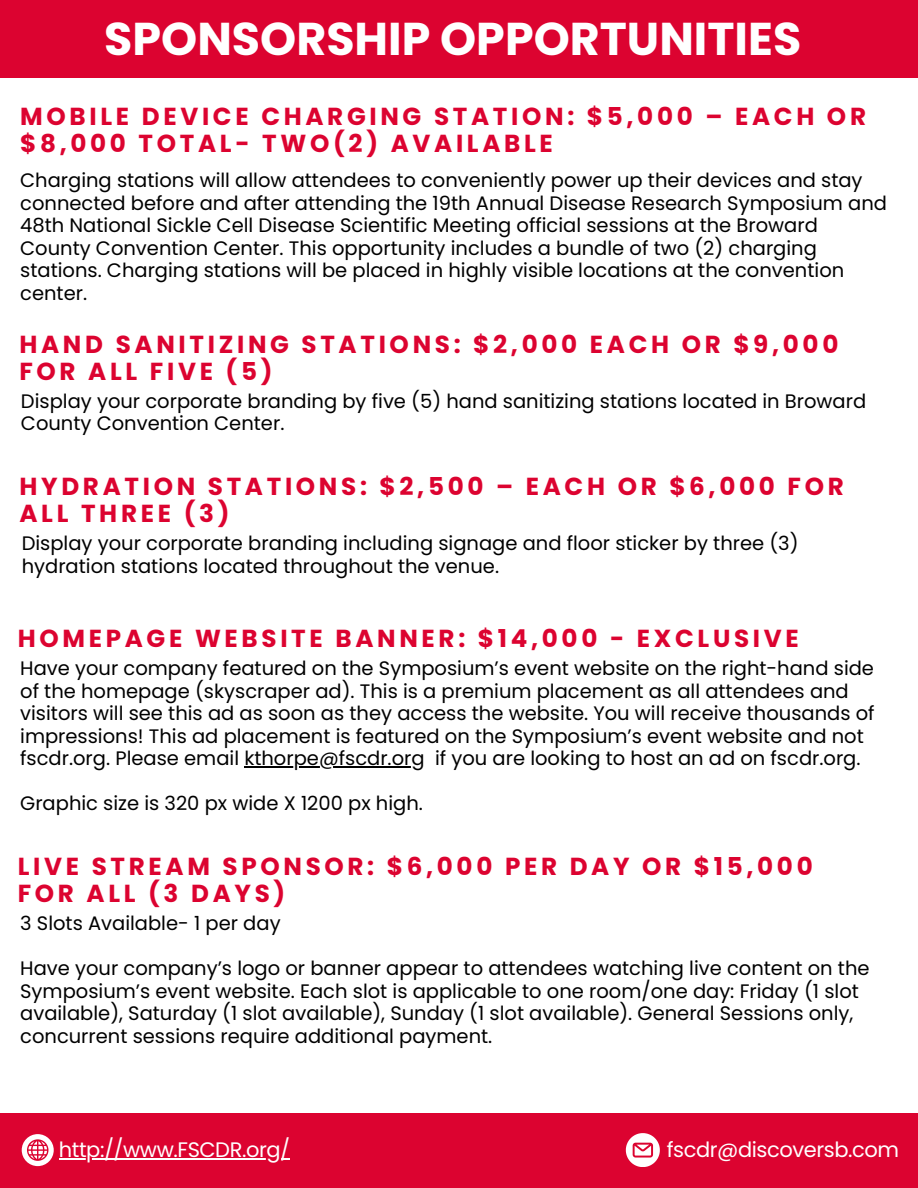
<style>
.page{position:relative;width:918px;height:1188px;background:#fff}
.page>*{position:absolute;margin:0;border:0;box-sizing:border-box;transform-origin:0 0}
.t1{font:700 45.9px "Poppins";color:#fff}
.t2{font:700 24.6px/27px "Poppins";letter-spacing:.15em;color:#dc0330}
.t3{font:21px "Poppins";letter-spacing:-.02em;color:#fff}
.t4{font:19.5px/22.5px "Poppins";color:#000}
</style>
<div class="page">
<div style="left:0;top:1114px;width:918px;height:74px;background:#dc0330"></div>
<svg style="left:626px;top:1133px;width:34px;height:34px"></svg>
<svg style="left:22px;top:1134px;width:32px;height:32px"></svg>
<hr style="left:59px;top:1158px;width:231px;height:1px;background:#fff">
<div style="left:0;top:0;width:918px;height:78px;background:#dc0330"></div>
<hr style="left:244px;top:766px;width:181px;height:1px;background:#000">
<h2 class="t1" style="left:104px;top:7px;width:699px">SPONSORSHIP OPPORTUNITIES</h2>
<h2 class="t2" style="left:20px;top:103px;width:847px">MOBILE DEVICE CHARGING STATION: $5,000 – EACH OR $8,000 TOTAL- TWO(2) AVAILABLE</h2>
<p class="t4" style="left:20px;top:169px;width:868px">Charging stations will allow attendees to conveniently power up their devices and stay connected before and after attending the 19th Annual Disease Research Symposium and 48th National Sickle Cell Disease Scientific Meeting official sessions at the Broward County Convention Center. This opportunity includes a bundle of two (2) charging stations. Charging stations will be placed in highly visible locations at the convention center.</p>
<h2 class="t2" style="left:19px;top:331px;width:820px">HAND SANITIZING STATIONS: $2,000 EACH OR $9,000<br>FOR ALL FIVE (5)</h2>
<p class="t4" style="left:21px;top:390px;width:847px">Display your corporate branding by five (5) hand sanitizing stations located in Broward<br>County Convention Center.</p>
<h2 class="t2" style="left:19px;top:473px;width:826px">HYDRATION STATIONS: $2,500 – EACH OR $6,000 FOR<br>ALL THREE (3)</h2>
<p class="t4" style="left:22px;top:532px;width:778px">Display your corporate branding including signage and floor sticker by three (3) hydration stations located throughout the venue.</p>
<p class="t2" style="left:18px;top:625px;width:783px">HOMEPAGE WEBSITE BANNER: $14,000 - EXCLUSIVE</p>
<p class="t4" style="left:20px;top:657px;width:856px">Have your company featured on the Symposium’s event website on the right-hand side of the homepage (skyscraper ad). This is a premium placement as all attendees and visitors will see this ad as soon as they access the website. You will receive thousands of impressions! This ad placement is featured on the Symposium’s event website and not fscdr.org. Please email kthorpe@fscdr.org if you are looking to host an ad on fscdr.org.</p>
<p class="t4" style="left:20px;top:792px;width:404px">Graphic size is 320 px wide X 1200 px high.</p>
<p class="t2" style="left:18px;top:853px;width:797px">LIVE STREAM SPONSOR: $6,000 PER DAY OR $15,000<br>FOR ALL (3 DAYS)</p>
<p class="t4" style="left:20px;top:912px;width:262px">3 Slots Available- 1 per day</p>
<p class="t4" style="left:20px;top:957px;width:851px">Have your company’s logo or banner appear to attendees watching live content on the Symposium’s event website. Each slot is applicable to one room/one day: Friday (1 slot available), Saturday (1 slot available), Sunday (1 slot available). General Sessions only, concurrent sessions require additional payment.</p>
<h2 class="t3" style="left:59px;top:1135px;width:233px">http://www.FSCDR.org/</h2>
<h1 class="t3" style="left:667px;top:1135px;width:234px">fscdr@discoversb.com</h1>
</div>
